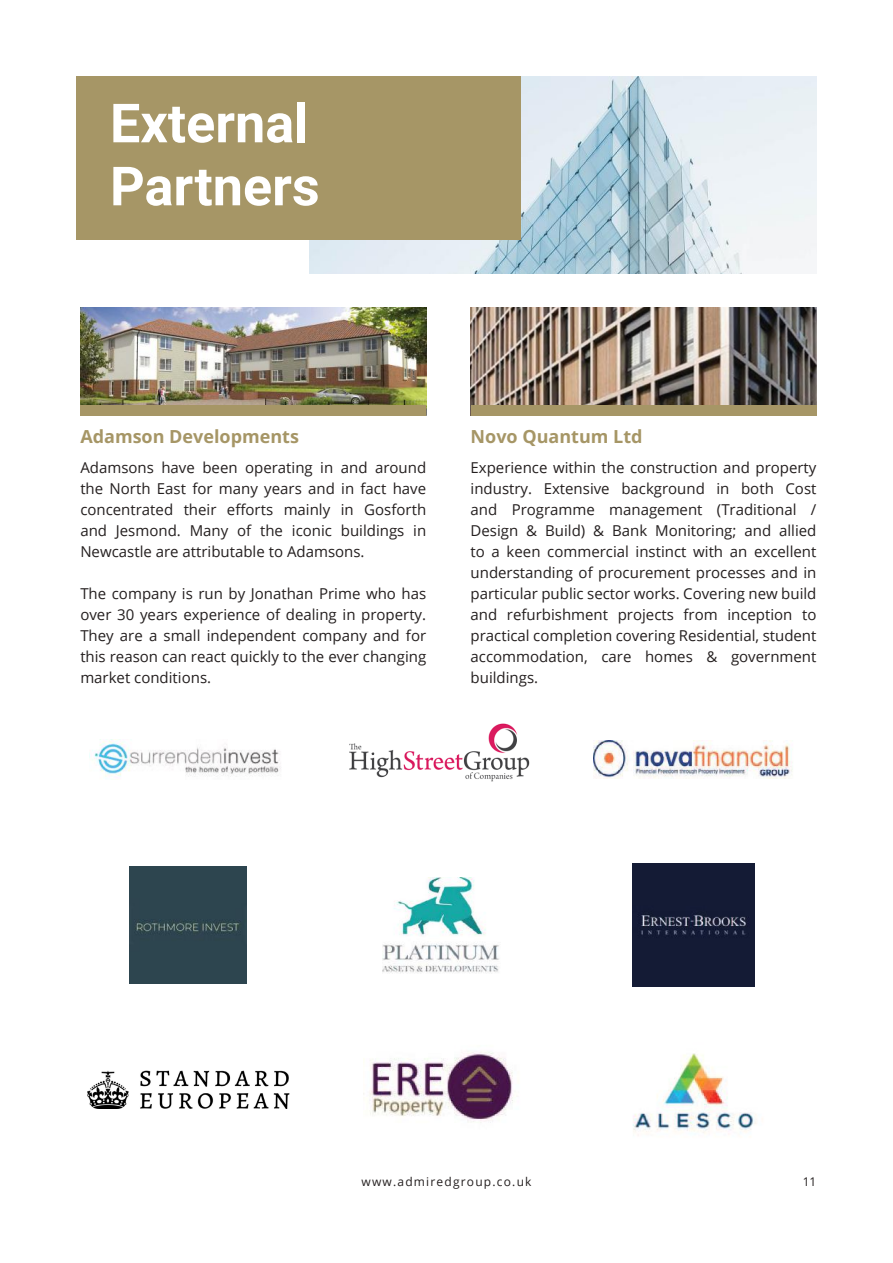
<style>
.page{position:relative;width:893px;height:1263px;background:#fff}
.page>*{position:absolute;margin:0;border:0;box-sizing:border-box;transform-origin:0 0}
.t1{font:700 54px/63px "Roboto";color:#fff}
.t2{font:700 18px "Open Sans";color:#a69666}
.t3{font:15px/21px "Open Sans";color:#241f1f;text-align:justify}
.t4{font:12px "Open Sans";letter-spacing:.1em;color:#241f1f}
</style>
<div class="page">
<img style="left:471px;top:307px;width:345px;height:98px">
<div style="left:471px;top:405px;width:345px;height:11px;background:#a69666"></div>
<img style="left:80px;top:307px;width:346px;height:98px">
<div style="left:80px;top:405px;width:346px;height:11px;background:#a69666"></div>
<img style="left:309px;top:77px;width:507px;height:197px">
<div style="left:77px;top:77px;width:444px;height:163px;background:#a69666"></div>
<img style="left:92px;top:739px;width:189px;height:38px">
<img style="left:349px;top:723px;width:181px;height:59px">
<img style="left:593px;top:741px;width:200px;height:37px">
<img style="left:88px;top:1071px;width:202px;height:37px">
<div style="left:130px;top:866px;width:117px;height:118px;background:#2d454f"></div>
<img style="left:369px;top:1051px;width:144px;height:72px">
<img style="left:382px;top:877px;width:117px;height:96px">
<img style="left:633px;top:1053px;width:124px;height:81px">
<div style="left:632px;top:864px;width:122px;height:122px;background:#141b35"></div>
<h1 class="t1" style="left:110px;top:90px;width:211px">External<br>Partners</h1>
<p class="t2" style="left:80px;top:424px;width:220px">Adamson Developments</p>
<p class="t3" style="left:80px;top:457px;width:347px">Adamsons have been operating in and around the North East for many years and in fact have concentrated their efforts mainly in Gosforth and Jesmond. Many of the iconic buildings in Newcastle are attributable to Adamsons.</p>
<p class="t3" style="left:80px;top:583px;width:347px">The company is run by Jonathan Prime who has over 30 years experience of dealing in property.<br>They are a small independent company and for this reason can react quickly to the ever changing market conditions.</p>
<p class="t2" style="left:471px;top:424px;width:174px">Novo Quantum Ltd</p>
<p class="t3" style="left:471px;top:457px;width:347px">Experience within the construction and property industry. Extensive background in both Cost and Programme management (Traditional / Design &amp; Build) &amp; Bank Monitoring; and allied to a keen commercial instinct with an excellent understanding of procurement processes and in particular public sector works. Covering new build and refurbishment projects from inception to practical completion covering Residential, student accommodation, care homes &amp; government buildings.</p>
<p class="t4" style="left:361px;top:1174px;width:172px">www.admiredgroup.co.uk</p>
<p class="t4" style="left:803px;top:1174px;width:15px">11</p>
</div>
